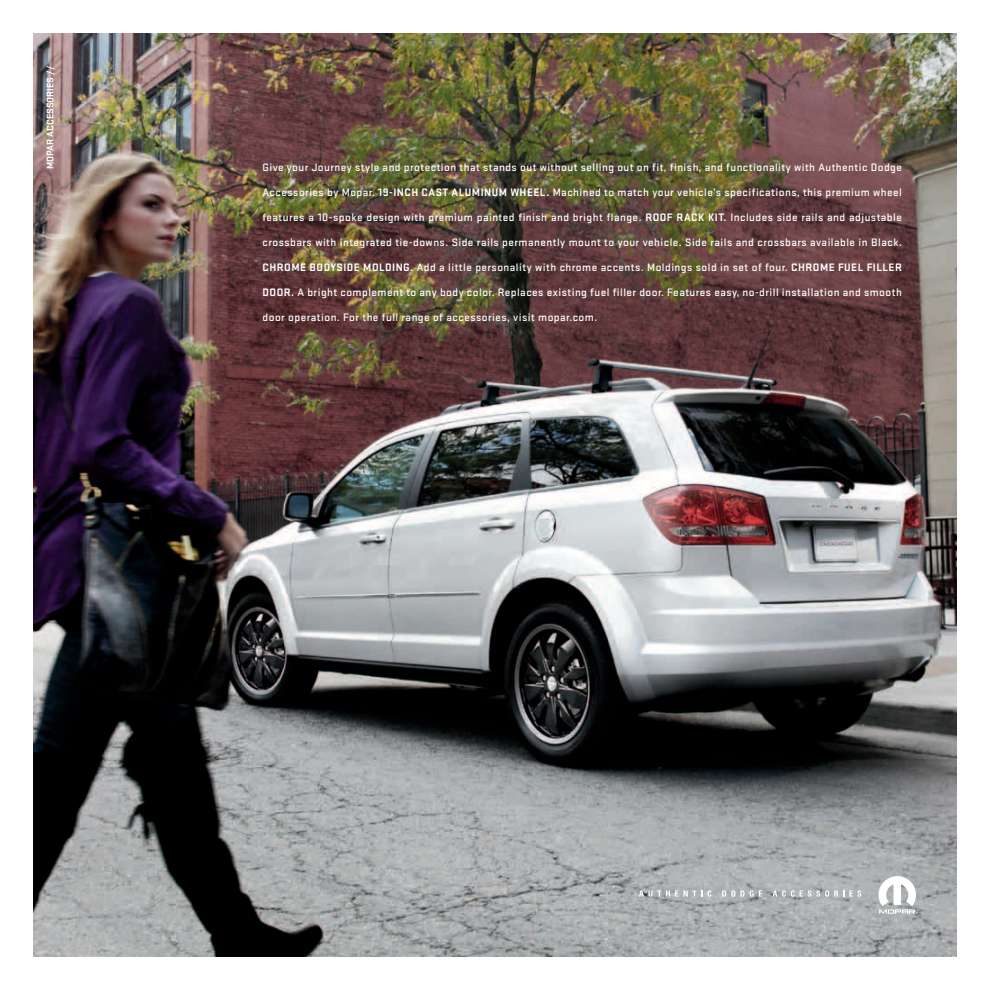
<style>
.page{position:relative;width:990px;height:990px;background:#fff}
.page>*{position:absolute;margin:0;border:0;box-sizing:border-box;transform-origin:0 0}
.t1{font:500 11.25px "Stratum 1";letter-spacing:.04em;color:#fff}
.t2{font:700 11.25px "Stratum 1";letter-spacing:.04em;color:#fff}
.t3{font:700 10px "Stratum 1";color:#fff}
.s1{font-weight:700}
</style>
<div class="page">
<img style="left:34px;top:34px;width:922px;height:922px">
<svg style="left:639px;top:891px;width:63px;height:6px"></svg>
<svg style="left:708px;top:890px;width:3px;height:7px"></svg>
<svg style="left:722px;top:890px;width:13px;height:7px"></svg>
<svg style="left:741px;top:890px;width:21px;height:7px"></svg>
<svg style="left:773px;top:890px;width:88px;height:7px"></svg>
<svg style="left:879px;top:876px;width:39px;height:38px"></svg>
<p class="t3" style="left:43px;top:169px;width:105px;rotate:-90deg">mopar accessories //</p>
<p class="t1" style="left:263px;top:160px;width:641px">Give your Journey style and protection that stands out without selling out on fit, finish, and functionality with Authentic Dodge</p>
<p class="t1" style="left:263px;top:185px;width:173px">Accessories by Mopar. <span class="s1">19-INCH CASTA</span></p>
<p class="t2" style="left:459px;top:184px;width:14px">LUMINUMWHEE</p>
<p class="t1" style="left:540px;top:185px;width:363px"><span class="s1">L.</span> Machined to match your vehicle’s specifications, this premium wheel</p>
<p class="t1" style="left:263px;top:210px;width:391px">features a 10-spoke design with premium painted finish and bright flange. <span class="s1">ROOFRA</span></p>
<p class="t2" style="left:691px;top:209px;width:14px">CKKIT</p>
<p class="t1" style="left:723px;top:210px;width:180px"><span class="s1">.</span> Includes side rails and adjustable</p>
<p class="t1" style="left:263px;top:235px;width:641px">crossbars with integrated tie-downs. Side rails permanently mount to your vehicle. Side rails and crossbars available in Black.</p>
<p class="t2" style="left:263px;top:259px;width:15px">CHROME</p>
<p class="t2" style="left:310px;top:259px;width:52px">BODYSIDEMO</p>
<p class="t1" style="left:379px;top:260px;width:427px"><span class="s1">LDING.</span> Add a little personality with chrome accents. Moldings sold in set of four. <span class="s1">CHROMEFUE</span></p>
<p class="t2" style="left:858px;top:259px;width:37px">L FI LLER</p>
<p class="t2" style="left:263px;top:284px;width:15px">DOOR</p>
<p class="t1" style="left:291px;top:285px;width:612px"><span class="s1">.</span> A bright complement to any body color. Replaces existing fuel filler door. Features easy, no-drill installation and smooth</p>
<p class="t1" style="left:263px;top:310px;width:336px">door operation. For the full range of accessories, visit mopar.com.</p>
</div>
